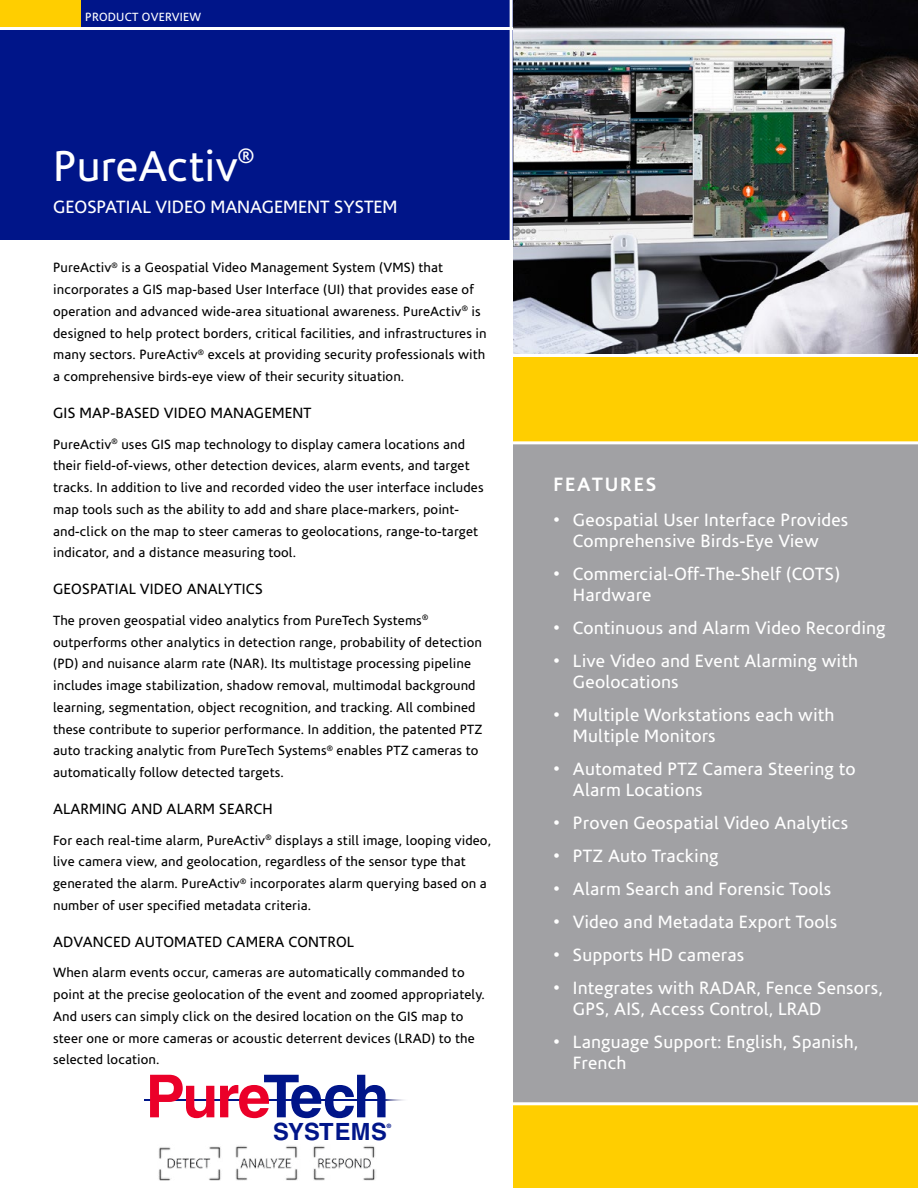
<style>
.page{position:relative;width:918px;height:1188px;background:#fff}
.page>*{position:absolute;margin:0;border:0;box-sizing:border-box;transform-origin:0 0}
.t1{font:700 59.25px "Helvetica LT Std";letter-spacing:-.045em;color:#eb0029}
.t2{font:43.5px "Corisande";color:#fff}
.t3{font:700 23.7px "Helvetica LT Std";letter-spacing:.015em;color:#001589}
.t4{font:700 19.5px "Corisande";letter-spacing:.1em;color:#fff}
.t5{font:18px/21px "Corisande";letter-spacing:.01em;color:#fff}
.t6{font:15px "Corisande";letter-spacing:.01em;color:#000}
.t7{font:13.5px/21.8px "Corisande";letter-spacing:.01em;color:#000}
.t8{font:12px "Corisande";letter-spacing:.02em;color:#fff}
.t9{font:700 6px "Helvetica LT Std";color:#001589}
.s1{color:#001589}
.s2{font-family:"Arial"}
</style>
<div class="page">
<div style="left:0;top:0;width:513px;height:240px;background:#001589"></div>
<div style="left:513px;top:356px;width:405px;height:832px;background:#a1a1a4"></div>
<hr style="left:0;top:27px;width:522px;height:3px;background:#fff">
<div style="left:0;top:0;width:81px;height:27px;background:#ffce00"></div>
<div style="left:513px;top:356px;width:405px;height:87px;background:#ffce00"></div>
<div style="left:513px;top:1104px;width:405px;height:84px;background:#ffce00"></div>
<img style="left:158px;top:1146px;width:218px;height:34px">
<img style="left:513px;top:0;width:405px;height:354px">
<hr style="left:510px;top:0;width:3px;height:1188px;background:#fff">
<hr style="left:506px;top:354px;width:412px;height:3px;background:#fff">
<hr style="left:509px;top:441px;width:409px;height:3px;background:#fff">
<hr style="left:511px;top:1102px;width:407px;height:3px;background:#fff">
<svg style="left:145px;top:1099px;width:259px;height:2px"></svg>
<p class="t8" style="left:85px;top:11px;width:117px">PRODUCT OVERVIEW</p>
<h2 class="t2" style="left:53px;top:142px;width:203px">PureActiv<sup>®</sup></h2>
<h3 class="t5" style="left:53px;top:197px;width:346px">GEOSPATIAL VIDEO MANAGEMENT SYSTEM</h3>
<p class="t7" style="left:53px;top:257px;width:435px">PureActiv<sup>®</sup> is a Geospatial Video Management System (VMS) that incorporates a GIS map-based User Interface (UI) that provides ease of operation and advanced wide-area situational awareness. PureActiv<sup>®</sup> is designed to help protect borders, critical facilities, and infrastructures in many sectors. PureActiv<sup>®</sup> excels at providing security professionals with a comprehensive birds-eye view of their security situation.</p>
<p class="t6" style="left:53px;top:405px;width:260px">GIS MAP-BASED VIDEO MANAGEMENT</p>
<p class="t7" style="left:53px;top:433px;width:432px">PureActiv<sup>®</sup> uses GIS map technology to display camera locations and their field-of-views, other detection devices, alarm events, and target tracks. In addition to live and recorded video the user interface includes map tools such as the ability to add and share place-markers, point&shy;and-click on the map to steer cameras to geolocations, range-to-target indicator, and a distance measuring tool.</p>
<p class="t6" style="left:53px;top:581px;width:211px">GEOSPATIAL VIDEO ANALYTICS</p>
<p class="t7" style="left:53px;top:610px;width:431px">The proven geospatial video analytics from PureTech Systems<sup>® </sup>outperforms other analytics in detection range, probability of detection (PD) and nuisance alarm rate (NAR). Its multistage processing pipeline includes image stabilization, shadow removal, multimodal background learning, segmentation, object recognition, and tracking. All combined these contribute to superior performance. In addition, the patented PTZ auto tracking analytic from PureTech Systems<sup>®</sup> enables PTZ cameras to automatically follow detected targets.</p>
<p class="t6" style="left:53px;top:801px;width:221px">ALARMING AND ALARM SEARCH</p>
<p class="t7" style="left:53px;top:829px;width:439px">For each real-time alarm, PureActiv<sup>®</sup> displays a still image, looping video, live camera view, and geolocation, regardless of the sensor type that generated the alarm. PureActiv<sup>®</sup> incorporates alarm querying based on a number of user specified metadata criteria.</p>
<p class="t6" style="left:53px;top:933px;width:302px">ADVANCED AUTOMATED CAMERA CONTROL</p>
<p class="t7" style="left:53px;top:962px;width:433px">When alarm events occur, cameras are automatically commanded to point at the precise geolocation of the event and zoomed appropriately.<br>And users can simply click on the desired location on the GIS map to steer one or more cameras or acoustic deterrent devices (LRAD) to the selected location.</p>
<h1 class="t1" style="left:146px;top:1060px;width:245px">Pure<span class="s1">Tech</span></h1>
<h3 class="t3" style="left:273px;top:1118px;width:115px">SYSTEMS</h3>
<p class="t9" style="left:387px;top:1122px;width:6px">®</p>
<h3 class="t4" style="left:554px;top:473px;width:104px">FEATURES</h3>
<h3 class="t5" style="left:554px;top:510px;width:296px;text-align:center"><span class="s2">•</span> Geospatial User Interface Provides<br>Comprehensive Birds-Eye View</h3>
<h3 class="t5" style="left:573px;top:564px;width:268px;text-indent:-19px"><span class="s2">•</span> Commercial-Off-The-Shelf (COTS)<br>Hardware</h3>
<h3 class="t5" style="left:554px;top:618px;width:334px"><span class="s2">•</span> Continuous and Alarm Video Recording</h3>
<h3 class="t5" style="left:573px;top:651px;width:287px;text-indent:-19px"><span class="s2">•</span> Live Video and Event Alarming with<br>Geolocations</h3>
<h3 class="t5" style="left:573px;top:705px;width:263px;text-indent:-19px"><span class="s2">•</span> Multiple Workstations each with<br>Multiple Monitors</h3>
<h3 class="t5" style="left:573px;top:759px;width:284px;text-indent:-19px"><span class="s2">•</span> Automated PTZ Camera Steering to<br>Alarm Locations</h3>
<h3 class="t5" style="left:554px;top:813px;width:296px"><span class="s2">•</span> Proven Geospatial Video Analytics</h3>
<h3 class="t5" style="left:554px;top:846px;width:167px"><span class="s2">•</span> PTZ Auto Tracking</h3>
<h3 class="t5" style="left:554px;top:879px;width:279px"><span class="s2">•</span> Alarm Search and Forensic Tools</h3>
<h3 class="t5" style="left:554px;top:912px;width:285px"><span class="s2">•</span> Video and Metadata Export Tools</h3>
<h3 class="t5" style="left:554px;top:945px;width:192px"><span class="s2">•</span> Supports HD cameras</h3>
<h3 class="t5" style="left:573px;top:978px;width:311px;text-indent:-19px"><span class="s2">•</span> Integrates with RADAR, Fence Sensors,<br>GPS, AIS, Access Control, LRAD</h3>
<h3 class="t5" style="left:573px;top:1032px;width:287px;text-indent:-19px"><span class="s2">•</span> Language Support: English, Spanish,<br>French</h3>
</div>
